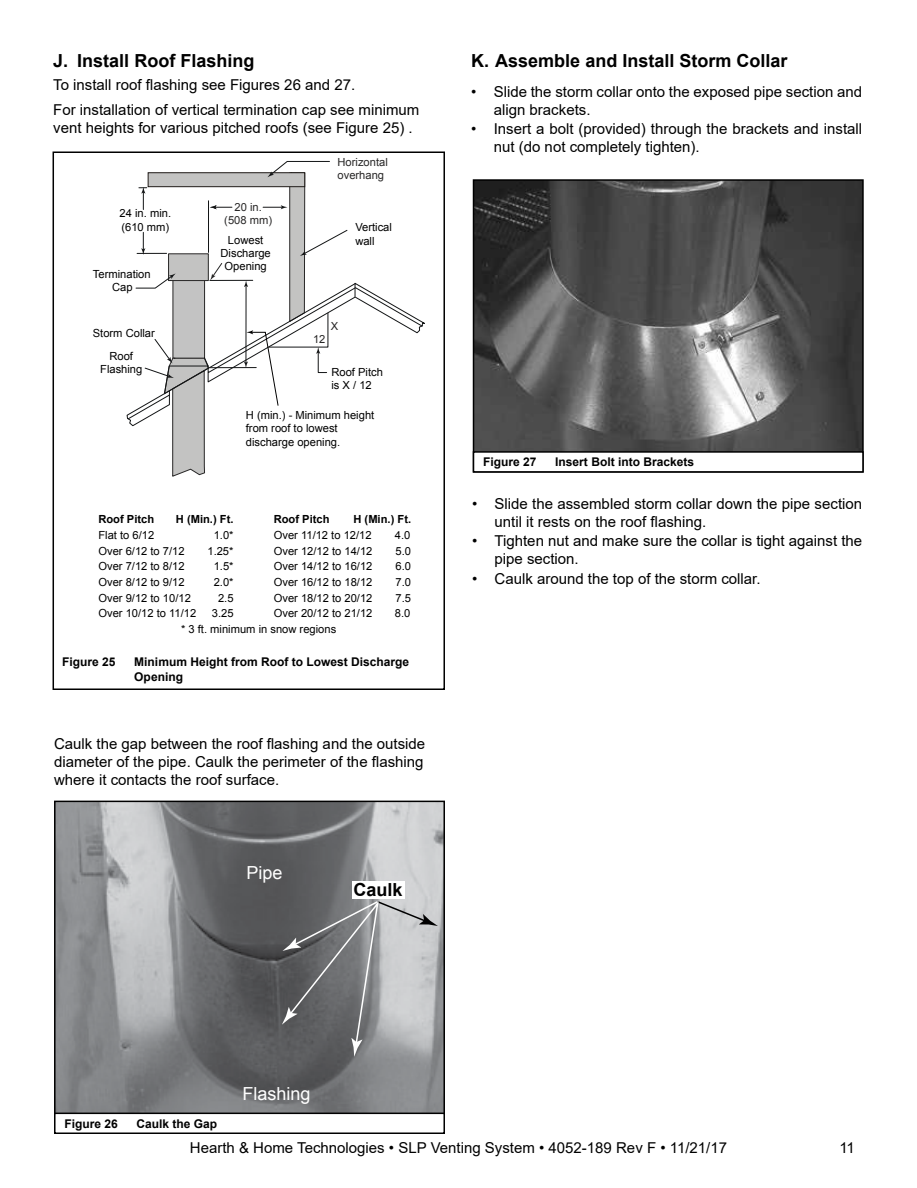
<style>
.page{position:relative;width:917px;height:1188px;background:#fff}
.page>*{position:absolute;margin:0;border:0;box-sizing:border-box;transform-origin:0 0}
.t1{font:700 18px "Arial";color:#000}
.t2{font:18px "Arial";color:#fff}
.t3{font:15px/18px "Arial";color:#000}
.t4{font:700 12px/14.4px "Arial";color:#000}
.t5{font:11.1px/13.4px "Arial";color:#000}
.t6{font:700 11.1px "Arial";color:#000}
.t7{font:11.1px/13.4px "Arial";color:#282727}
</style>
<div class="page">
<svg style="left:126px;top:161px;width:299px;height:316px"></svg>
<div style="left:52px;top:152px;width:393px;height:538px;border:2px solid #000"></div>
<img style="left:57px;top:804px;width:385px;height:309px">
<div style="left:352px;top:881px;width:52px;height:18px;background:#fff"></div>
<svg style="left:282px;top:898px;width:156px;height:159px;background:#8d8e90"></svg>
<div style="left:54px;top:801px;width:391px;height:333px;border:2px solid #000"></div>
<div style="left:54px;top:1113px;width:391px;height:21px;border:2px solid #000"></div>
<img style="left:475px;top:182px;width:385px;height:269px">
<div style="left:472px;top:179px;width:391px;height:294px;border:2px solid #000"></div>
<div style="left:472px;top:451px;width:391px;height:22px;border:2px solid #000"></div>
<p class="t1" style="left:53px;top:48px;width:203px">J. Install Roof Flashing</p>
<p class="t3" style="left:53px;top:71px;width:367px;line-height:25.5px">To install roof flashing see Figures 26 and 27.<br>For installation of vertical termination cap see minimum</p>
<p class="t3" style="left:53px;top:119px;width:361px">vent heights for various pitched roofs (see Figure 25) .</p>
<p class="t5" style="left:120px;top:207px;width:53px">24 in. min. (610 mm)</p>
<p class="t5" style="left:93px;top:267px;width:59px;text-align:center">Termination<br>Cap</p>
<p class="t5" style="left:93px;top:322px;width:64px;line-height:22.2px;text-align:center">Storm Collar<br>Roof</p>
<p class="t5" style="left:100px;top:363px;width:44px">Flashing</p>
<p class="t7" style="left:224px;top:200px;width:49px;text-align:center">20 in. (508 mm)</p>
<p class="t5" style="left:220px;top:233px;width:52px;text-align:center">Lowest<br>Discharge<br>Opening</p>
<p class="t7" style="left:337px;top:156px;width:52px">Horizontal overhang</p>
<p class="t5" style="left:355px;top:221px;width:38px">Vertical wall</p>
<p class="t7" style="left:331px;top:320px;width:9px">X</p>
<p class="t7" style="left:313px;top:333px;width:14px">12</p>
<p class="t5" style="left:331px;top:365px;width:53px">Roof Pitch is X / 12</p>
<p class="t5" style="left:246px;top:409px;width:130px">H (min.) - Minimum height from roof to lowest discharge opening.</p>
<p class="t6" style="left:98px;top:512px;width:57px">Roof Pitch</p>
<p class="t6" style="left:176px;top:512px;width:59px">H (Min.) Ft.</p>
<p class="t6" style="left:274px;top:512px;width:57px">Roof Pitch</p>
<p class="t6" style="left:353px;top:512px;width:59px">H (Min.) Ft.</p>
<p class="t5" style="left:98px;top:529px;width:57px">Flat to 6/12</p>
<p class="t5" style="left:214px;top:529px;width:21px">1.0*</p>
<p class="t5" style="left:274px;top:529px;width:99px">Over 11/12 to 12/12</p>
<p class="t5" style="left:395px;top:529px;width:17px">4.0</p>
<p class="t5" style="left:98px;top:544px;width:88px">Over 6/12 to 7/12</p>
<p class="t5" style="left:207px;top:544px;width:28px">1.25*</p>
<p class="t5" style="left:274px;top:544px;width:100px">Over 12/12 to 14/12</p>
<p class="t5" style="left:395px;top:544px;width:17px">5.0</p>
<p class="t5" style="left:98px;top:560px;width:88px">Over 7/12 to 8/12</p>
<p class="t5" style="left:214px;top:560px;width:21px">1.5*</p>
<p class="t5" style="left:274px;top:560px;width:100px">Over 14/12 to 16/12</p>
<p class="t5" style="left:395px;top:560px;width:17px">6.0</p>
<p class="t5" style="left:98px;top:576px;width:88px">Over 8/12 to 9/12</p>
<p class="t5" style="left:214px;top:576px;width:21px">2.0*</p>
<p class="t5" style="left:274px;top:576px;width:100px">Over 16/12 to 18/12</p>
<p class="t5" style="left:395px;top:576px;width:17px">7.0</p>
<p class="t5" style="left:98px;top:591px;width:94px">Over 9/12 to 10/12</p>
<p class="t5" style="left:218px;top:591px;width:17px">2.5</p>
<p class="t5" style="left:274px;top:591px;width:100px">Over 18/12 to 20/12</p>
<p class="t5" style="left:395px;top:591px;width:17px">7.5</p>
<p class="t5" style="left:98px;top:607px;width:99px">Over 10/12 to 11/12</p>
<p class="t5" style="left:212px;top:607px;width:23px">3.25</p>
<p class="t5" style="left:274px;top:607px;width:100px">Over 20/12 to 21/12</p>
<p class="t5" style="left:395px;top:607px;width:17px">8.0</p>
<p class="t5" style="left:181px;top:622px;width:157px">* 3 ft. minimum in snow regions</p>
<p class="t4" style="left:62px;top:655px;width:55px">Figure 25</p>
<p class="t4" style="left:134px;top:655px;width:276px">Minimum Height from Roof to Lowest Discharge<br>Opening</p>
<p class="t3" style="left:54px;top:734px;width:373px;text-align:justify">Caulk the gap between the roof flashing and the outside diameter of the pipe. Caulk the perimeter of the flashing where it contacts the roof surface.</p>
<p class="t2" style="left:246px;top:861px;width:38px">Pipe</p>
<p class="t1" style="left:353px;top:878px;width:51px">Caulk</p>
<p class="t1" style="left:471px;top:48px;width:318px">K. Assemble and Install Storm Collar</p>
<p class="t3" style="left:494px;top:82px;width:370px;text-indent:-22px">• Slide the storm collar onto the exposed pipe section and align brackets.</p>
<p class="t3" style="left:494px;top:120px;width:370px;text-indent:-22px">• Insert a bolt (provided) through the brackets and install nut (do not completely tighten).</p>
<p class="t4" style="left:483px;top:455px;width:55px">Figure 27</p>
<p class="t4" style="left:555px;top:455px;width:140px">Insert Bolt into Brackets</p>
<p class="t3" style="left:494px;top:494px;width:369px;text-indent:-22px">• Slide the assembled storm collar down the pipe section until it rests on the roof flashing.</p>
<p class="t3" style="left:494px;top:532px;width:369px;text-indent:-22px">• Tighten nut and make sure the collar is tight against the pipe section.</p>
<p class="t3" style="left:472px;top:569px;width:290px">• Caulk around the top of the storm collar.</p>
<p class="t4" style="left:64px;top:1116px;width:55px">Figure 26</p>
<p class="t4" style="left:136px;top:1116px;width:82px">Caulk the Gap</p>
<p class="t2" style="left:242px;top:1082px;width:70px">Flashing</p>
<p class="t3" style="left:190px;top:1139px;width:538px">Hearth &amp; Home Technologies • SLP Venting System • 4052-189 Rev F • 11/21/17</p>
<p class="t3" style="left:839px;top:1139px;width:17px">11</p>
</div>
